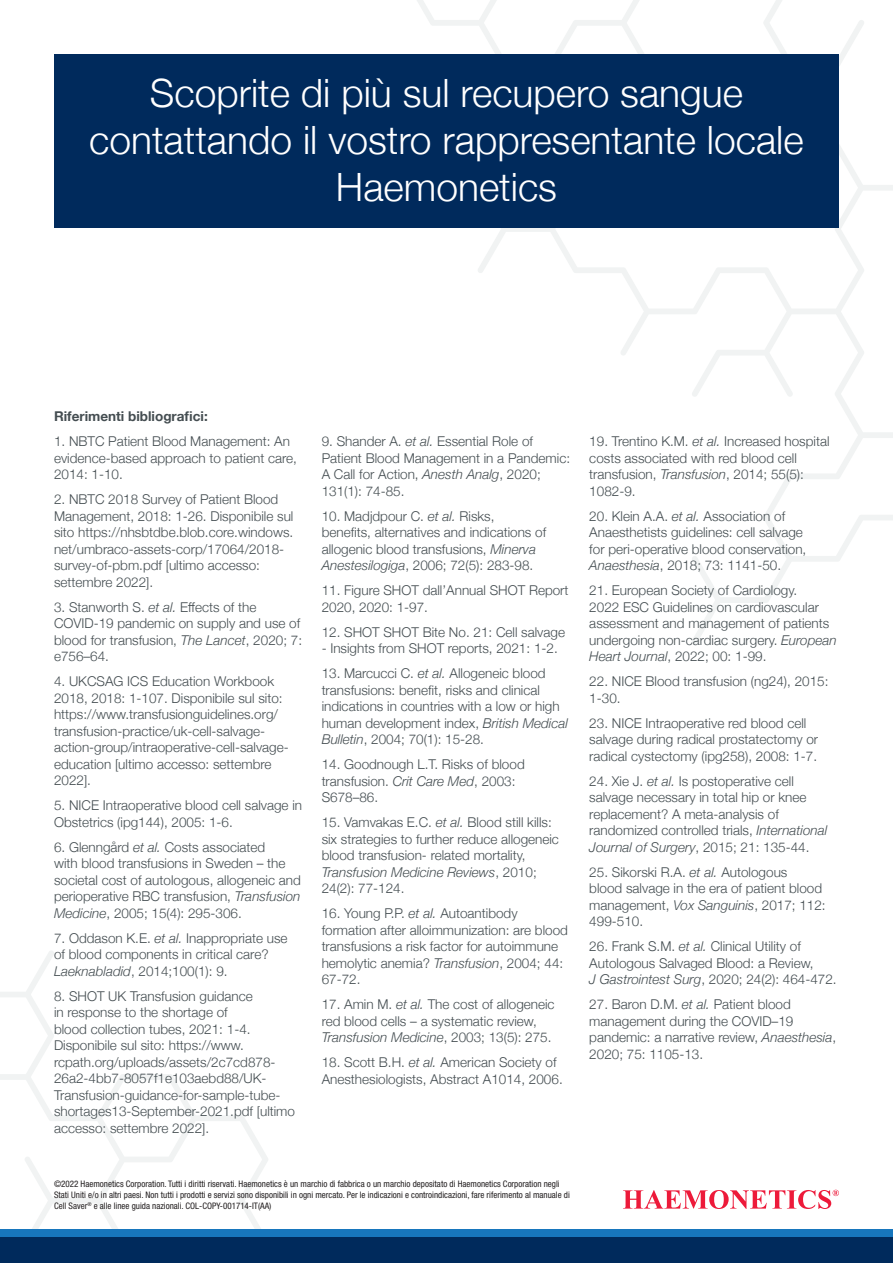
<style>
.page{position:relative;width:893px;height:1263px;background:#fff}
.page>*{position:absolute;margin:0;border:0;box-sizing:border-box;transform-origin:0 0}
.Page_Header{font:300 39px/46.8px "Helvetica Neue";color:#fff;text-align:center}
.References{font:300 13.5px/16.5px "Helvetica Neue";color:#444d51}
.References-2{font:13.5px "Helvetica Neue Bold Outline";color:#444d51}
.Legal{font:condensed 9px/10.8px "Helvetica Neue LT Std";color:#231f20}
.s1{font-style:italic}
</style>
<div class="page">
<svg style="left:0;top:951px;width:268px;height:278px"></svg>
<div style="left:0;top:1229px;width:893px;height:8px;background:#1776bd"></div>
<div style="left:0;top:1237px;width:893px;height:26px;background:#002a5c"></div>
<svg style="left:417px;top:0;width:476px;height:644px"></svg>
<div style="left:54px;top:54px;width:785px;height:174px;background:#002a5c"></div>
<svg style="left:623px;top:1190px;width:216px;height:19px"></svg>
<p class="Page_Header" style="left:89px;top:67px;width:716px">Scoprite di più sul recupero sangue contattando il vostro rappresentante locale<br>Haemonetics</p>
<p class="References-2" style="left:54px;top:408px;width:155px">Riferimenti bibliografici:</p>
<p class="References" style="left:54px;top:432px;width:244px">1. NBTC Patient Blood Management: An evidence-based approach to patient care,<br>2014: 1-10.</p>
<p class="References" style="left:54px;top:490px;width:241px">2. NBTC 2018 Survey of Patient Blood Management, 2018: 1-26. Disponibile sul sito https://nhsbtdbe.blob.core.windows. net/umbraco-assets-corp/17064/2018- survey-of-pbm.pdf [ultimo accesso: settembre 2022].</p>
<p class="References" style="left:54px;top:597px;width:250px">3. Stanworth S. <span class="s1">et al.</span> Effects of the<br>COVID-19 pandemic on supply and use of blood for transfusion, <span class="s1">The Lancet</span>, 2020; 7: e756–64.</p>
<p class="References" style="left:54px;top:672px;width:236px">4. UKCSAG ICS Education Workbook 2018, 2018: 1-107. Disponibile sul sito: https://www.transfusionguidelines.org/ transfusion-practice/uk-cell-salvage&shy;action-group/intraoperative-cell-salvage&shy;education [ultimo accesso: settembre 2022].</p>
<p class="References" style="left:54px;top:796px;width:250px">5. NICE Intraoperative blood cell salvage in<br>Obstetrics (ipg144), 2005: 1-6.</p>
<p class="References" style="left:54px;top:837px;width:248px">6. Glenngård <span class="s1">et al.</span> Costs associated<br>with blood transfusions in Sweden – the societal cost of autologous, allogeneic and perioperative RBC transfusion, <span class="s1">Transfusion Medicine</span>, 2005; 15(4): 295-306.</p>
<p class="References" style="left:54px;top:928px;width:235px">7. Oddason K.E. <span class="s1">et al.</span> Inappropriate use of blood components in critical care?<br><span class="s1">Laeknabladid</span>, 2014;100(1): 9.</p>
<p class="References" style="left:54px;top:986px;width:243px">8. SHOT UK Transfusion guidance<br>in response to the shortage of<br>blood collection tubes, 2021: 1-4.<br>Disponibile sul sito: https://www. rcpath.org/uploads/assets/2c7cd878- 26a2-4bb7-8057f1e103aebd88/UK-Transfusion-guidance-for-sample-tube&shy;shortages13‑September-2021.pdf [ultimo accesso: settembre 2022].</p>
<p class="References" style="left:322px;top:432px;width:250px">9. Shander A. <span class="s1">et al.</span> Essential Role of<br>Patient Blood Management in a Pandemic:<br>A Call for Action, <span class="s1">Anesth Analg</span>, 2020;<br>131(1): 74-85.</p>
<p class="References" style="left:322px;top:506px;width:226px">10. Madjdpour C. <span class="s1">et al.</span> Risks, benefits, alternatives and indications of allogenic blood transfusions, <span class="s1">Minerva Anestesilogiga</span>, 2006; 72(5): 283-98.</p>
<p class="References" style="left:322px;top:581px;width:248px">11. Figure SHOT dall’Annual SHOT Report<br>2020, 2020: 1-97.</p>
<p class="References" style="left:322px;top:622px;width:245px">12. SHOT SHOT Bite No. 21: Cell salvage</p>
<p class="References" style="left:322px;top:639px;width:238px">- Insights from SHOT reports, 2021: 1-2.</p>
<p class="References" style="left:322px;top:664px;width:248px">13. Marcucci C. <span class="s1">et al.</span> Allogeneic blood transfusions: benefit, risks and clinical indications in countries with a low or high human development index, <span class="s1">British Medical Bulletin</span>, 2004; 70(1): 15-28.</p>
<p class="References" style="left:322px;top:755px;width:205px">14. Goodnough L.T. Risks of blood transfusion. <span class="s1">Crit Care Med</span>, 2003:<br>S678–86.</p>
<p class="References" style="left:322px;top:813px;width:239px">15. Vamvakas E.C. <span class="s1">et al.</span> Blood still kills: six strategies to further reduce allogeneic blood transfusion- related mortality, <span class="s1">Transfusion Medicine Reviews</span>, 2010; 24(2): 77-124.</p>
<p class="References" style="left:322px;top:904px;width:248px">16. Young P.P. <span class="s1">et al.</span> Autoantibody formation after alloimmunization: are blood transfusions a risk factor for autoimmune hemolytic anemia? <span class="s1">Transfusion</span>, 2004; 44:<br>67-72.</p>
<p class="References" style="left:322px;top:995px;width:234px">17. Amin M. <span class="s1">et al.</span> The cost of allogeneic red blood cells – a systematic review,<br><span class="s1">Transfusion Medicine</span>, 2003; 13(5): 275.</p>
<p class="References" style="left:322px;top:1053px;width:243px">18. Scott B.H. <span class="s1">et al.</span> American Society of<br>Anesthesiologists, Abstract A1014, 2006.</p>
<p class="Legal" style="left:54px;top:1179px;width:517px">©2022 Haemonetics Corporation. Tutti i diritti riservati. Haemonetics è un marchio di fabbrica o un marchio depositato di Haemonetics Corporation negli<br>Stati Uniti e/o in altri paesi. Non tutti i prodotti e servizi sono disponibili in ogni mercato. Per le indicazioni e controindicazioni, fare riferimento al manuale di<br>Cell Saver<sup>®</sup> e alle linee guida nazionali. COL-COPY-001714-IT(AA)</p>
<p class="References" style="left:589px;top:432px;width:242px">19. Trentino K.M. <span class="s1">et al.</span> Increased hospital costs associated with red blood cell transfusion, <span class="s1">Transfusion</span>, 2014; 55(5):<br>1082-9.</p>
<p class="References" style="left:589px;top:506px;width:219px">20. Klein A.A. <span class="s1">et al.</span> Association of Anaesthetists guidelines: cell salvage for peri-operative blood conservation, <span class="s1">Anaesthesia</span>, 2018; 73: 1141-50.</p>
<p class="References" style="left:589px;top:581px;width:249px">21. European Society of Cardiology.<br>2022 ESC Guidelines on cardiovascular assessment and management of patients undergoing non-cardiac surgery. <span class="s1">European Heart Journal</span>, 2022; 00: 1-99.</p>
<p class="References" style="left:589px;top:672px;width:241px">22. NICE Blood transfusion (ng24), 2015:<br>1-30.</p>
<p class="References" style="left:589px;top:713px;width:230px">23. NICE Intraoperative red blood cell salvage during radical prostatectomy or radical cystectomy (ipg258), 2008: 1-7.</p>
<p class="References" style="left:589px;top:771px;width:240px">24. Xie J. <span class="s1">et al.</span> Is postoperative cell salvage necessary in total hip or knee replacement? A meta-analysis of randomized controlled trials, <span class="s1">International Journal of Surgery</span>, 2015; 21: 135-44.</p>
<p class="References" style="left:589px;top:862px;width:238px">25. Sikorski R.A. <span class="s1">et al.</span> Autologous<br>blood salvage in the era of patient blood management, <span class="s1">Vox Sanguinis</span>, 2017; 112:<br>499-510.</p>
<p class="References" style="left:589px;top:937px;width:249px">26. Frank S.M. <span class="s1">et al.</span> Clinical Utility of<br>Autologous Salvaged Blood: a Review,<br><span class="s1">J Gastrointest Surg</span>, 2020; 24(2): 464-472.</p>
<p class="References" style="left:589px;top:995px;width:248px">27. Baron D.M. <span class="s1">et al.</span> Patient blood management during the COVID–19 pandemic: a narrative review, <span class="s1">Anaesthesia</span>,<br>2020; 75: 1105-13.</p>
</div>
